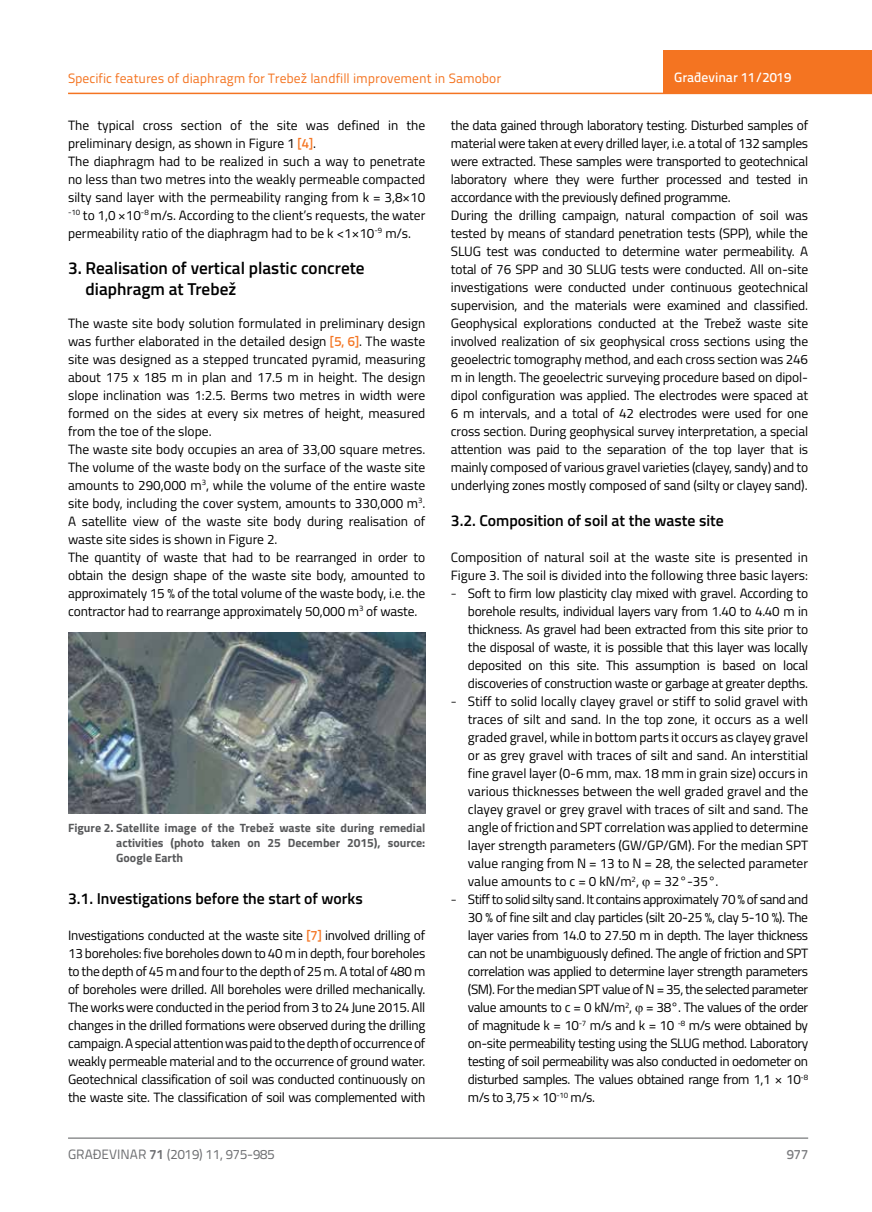
<style>
.page{position:relative;width:872px;height:1212px;background:#fff}
.page>*{position:absolute;margin:0;border:0;box-sizing:border-box;transform-origin:0 0}
.t1{font:600 17.25px/21px "Titillium";color:#000}
.t2{font:600 15.75px "Titillium";color:#000}
.t3{font:13.5px/18px "Titillium";letter-spacing:-.01em;color:#000}
.t4{font:13.5px "Titillium Text 22 L";color:#f47421}
.t5{font:13.5px "Titillium Text 22 L";color:#6d6e71}
.t6{font:500 13.5px "Titillium Text 22 L";color:#fff}
.t7{font:500 13.5px "Titillium Text 22 L";color:#797a7d}
.t8{font:700 12px/15px "Titillium";color:#58595b;text-align:justify}
.s1{font-family:"Titillium Text 22 L";font-weight:500;color:#f47421}
.s2{font-family:"Titillium Text 22 L";font-weight:300}
.s3{font-weight:700}
</style>
<div class="page">
<hr style="left:68px;top:93px;width:804px;height:1px;background:#f47421">
<div style="left:663px;top:50px;width:209px;height:44px;background:#f47421"></div>
<hr style="left:68px;top:1138px;width:740px;height:1px;background:#58595b">
<img style="left:68px;top:633px;width:357px;height:180px">
<p class="t4" style="left:68px;top:68px;width:434px">Specific features of diaphragm for Trebež landfill improvement in Samobor</p>
<p class="t3" style="left:68px;top:115px;width:359px">The typical cross section of the site was defined in the preliminary design, as shown in Figure 1 <span class="s1">[4]</span>.<br>The diaphragm had to be realized in such a way to penetrate no less than two metres into the weakly permeable compacted silty sand layer with the permeability ranging from k = 3,8×10 <sup>-10</sup> to 1,0 ×10<sup>-8</sup> m/s. According to the client’s requests, the water permeability ratio of the diaphragm had to be k &lt;1×10<sup>-9</sup> m/s.</p>
<p class="t1" style="left:86px;top:256px;width:280px;text-indent:-18px">3. Realisation of vertical plastic concrete diaphragm at Trebež</p>
<p class="t3" style="left:68px;top:313px;width:359px">The waste site body solution formulated in preliminary design was further elaborated in the detailed design <span class="s1">[5, 6]</span>. The waste site was designed as a stepped truncated pyramid, measuring about 175 x 185 m in plan and 17.5 m in height. The design slope inclination was 1:2.5. Berms two metres in width were formed on the sides at every six metres of height, measured from the toe of the slope.<br>The waste site body occupies an area of 33,00 square metres.<br>The volume of the waste body on the surface of the waste site amounts to 290,000 m<sup>3</sup>, while the volume of the entire waste site body, including the cover system, amounts to 330,000 m<sup>3</sup>.<br>A satellite view of the waste site body during realisation of waste site sides is shown in Figure 2.<br>The quantity of waste that had to be rearranged in order to obtain the design shape of the waste site body, amounted to approximately 15 % of the total volume of the waste body, i.e. the contractor had to rearrange approximately 50,000 m<sup>3</sup> of waste.</p>
<p class="t6" style="left:674px;top:67px;width:118px">Građevinar 11/2019</p>
<p class="t3" style="left:451px;top:115px;width:359px">the data gained through laboratory testing. Disturbed samples of material were taken at every drilled layer, i.e. a total of 132 samples were extracted. These samples were transported to geotechnical laboratory where they were further processed and tested in accordance with the previously defined programme.<br>During the drilling campaign, natural compaction of soil was tested by means of standard penetration tests (SPP), while the SLUG test was conducted to determine water permeability. A total of 76 SPP and 30 SLUG tests were conducted. All on-site investigations were conducted under continuous geotechnical supervision, and the materials were examined and classified.<br>Geophysical explorations conducted at the Trebež waste site involved realization of six geophysical cross sections using the geoelectric tomography method, and each cross section was 246 m in length. The geoelectric surveying procedure based on dipol&shy;dipol configuration was applied. The electrodes were spaced at 6 m intervals, and a total of 42 electrodes were used for one cross section. During geophysical survey interpretation, a special attention was paid to the separation of the top layer that is mainly composed of various gravel varieties (clayey, sandy) and to underlying zones mostly composed of sand (silty or clayey sand).</p>
<p class="t2" style="left:451px;top:508px;width:274px">3.2. Composition of soil at the waste site</p>
<p class="t3" style="left:451px;top:547px;width:359px">Composition of natural soil at the waste site is presented in<br>Figure 3. The soil is divided into the following three basic layers:</p>
<p class="t3" style="left:468px;top:583px;width:342px;text-align:justify;text-indent:-17px"><span class="s2">-</span> Soft to firm low plasticity clay mixed with gravel. According to borehole results, individual layers vary from 1.40 to 4.40 m in thickness. As gravel had been extracted from this site prior to the disposal of waste, it is possible that this layer was locally deposited on this site. This assumption is based on local discoveries of construction waste or garbage at greater depths.</p>
<p class="t3" style="left:468px;top:692px;width:342px;text-align:justify;text-indent:-17px"><span class="s2">-</span> Stiff to solid locally clayey gravel or stiff to solid gravel with traces of silt and sand. In the top zone, it occurs as a well graded gravel, while in bottom parts it occurs as clayey gravel or as grey gravel with traces of silt and sand. An interstitial fine gravel layer (0-6 mm, max. 18 mm in grain size) occurs in various thicknesses between the well graded gravel and the clayey gravel or grey gravel with traces of silt and sand. The angle of friction and SPT correlation was applied to determine layer strength parameters (GW/GP/GM). For the median SPT value ranging from N = 13 to N = 28, the selected parameter value amounts to c = 0 kN/m<sup>2</sup>, = 32°-35°.</p>
<p class="t3" style="left:468px;top:890px;width:342px;text-align:justify;text-indent:-17px"><span class="s2">-</span> Stiff to solid silty sand. It contains approximately 70 % of sand and 30 % of fine silt and clay particles (silt 20-25 %, clay 5-10 %). The layer varies from 14.0 to 27.50 m in depth. The layer thickness can not be unambiguously defined. The angle of friction and SPT correlation was applied to determine layer strength parameters (SM). For the median SPT value of N = 35, the selected parameter value amounts to c = 0 kN/m<sup>2</sup>, = 38°. The values of the order of magnitude k = 10<sup>-7</sup> m/s and k = 10 <sup>-8</sup> m/s were obtained by on-site permeability testing using the SLUG method. Laboratory testing of soil permeability was also conducted in oedometer on disturbed samples. The values obtained range from 1,1 × 10<sup>-8 </sup>m/s to 3,75 × 10<sup>-10</sup> m/s.</p>
<p class="t8" style="left:116px;top:820px;width:311px;text-indent:-48px">Figure 2. Satellite image of the Trebež waste site during remedial activities (photo taken on 25 December 2015), source:<br>Google Earth</p>
<p class="t2" style="left:68px;top:887px;width:296px">3.1. Investigations before the start of works</p>
<p class="t3" style="left:68px;top:926px;width:359px;text-align:justify">Investigations conducted at the waste site <span class="s1">[7]</span> involved drilling of 13 boreholes: five boreholes down to 40 m in depth, four boreholes to the depth of 45 m and four to the depth of 25 m. A total of 480 m of boreholes were drilled. All boreholes were drilled mechanically.<br>The works were conducted in the period from 3 to 24 June 2015. All changes in the drilled formations were observed during the drilling campaign. A special attention was paid to the depth of occurrence of weakly permeable material and to the occurrence of ground water.<br>Geotechnical classification of soil was conducted continuously on the waste site. The classification of soil was complemented with</p>
<p class="t5" style="left:68px;top:1144px;width:208px">GRAĐEVINAR <span class="s3">71</span> (2019) 11, 975-985</p>
<p class="t7" style="left:786px;top:1144px;width:23px">977</p>
</div>
